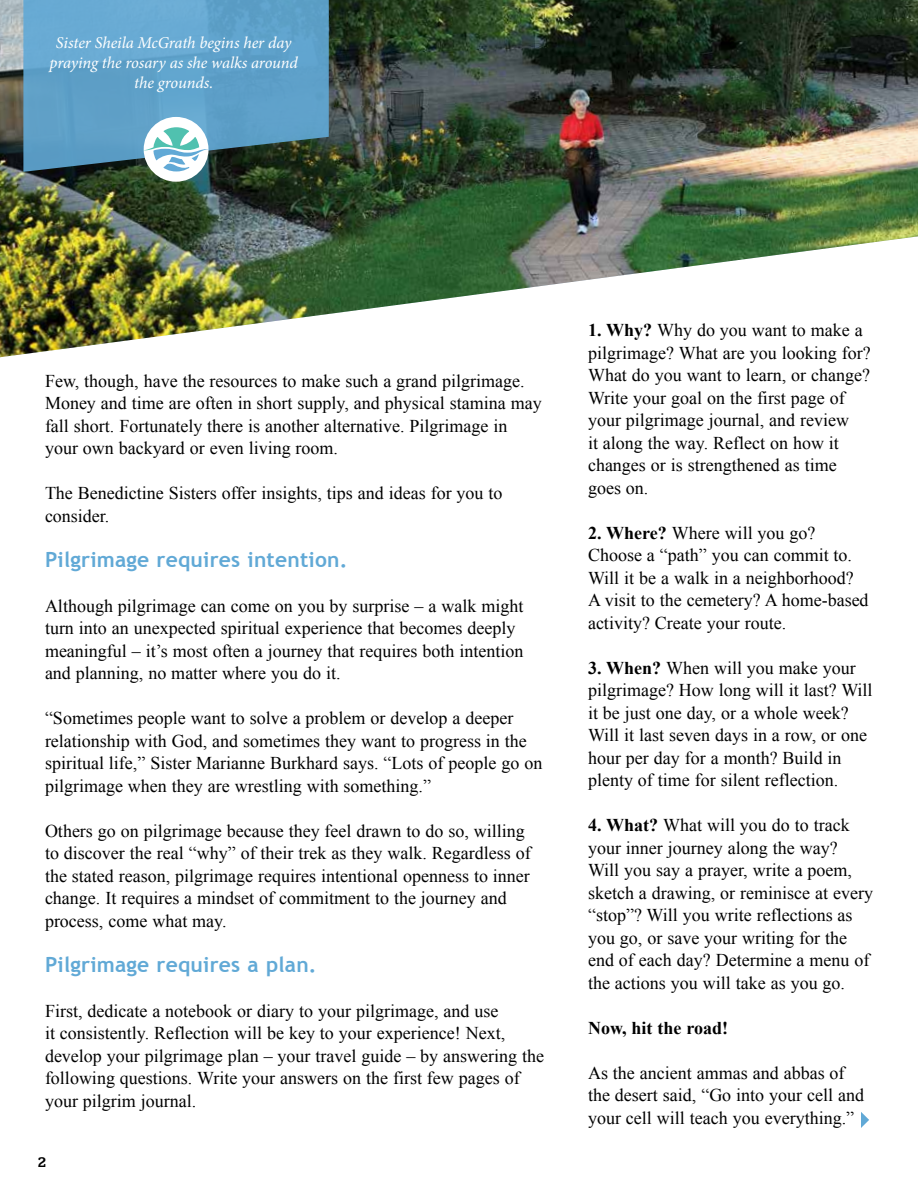
<style>
.page{position:relative;width:918px;height:1188px;background:#fff}
.page>*{position:absolute;margin:0;border:0;box-sizing:border-box;transform-origin:0 0}
.t1{font:700 21px "Trebuchet MS";letter-spacing:.01em;color:#61a9d6}
.t2{font:18px/22.5px "Times New Roman";color:#000}
.t3{font:700 18px "Times New Roman";color:#000}
.t4{font:italic 16.5px/19.8px "Minion Pro";letter-spacing:-.01em;color:#fff;text-align:center}
.t5{font:700 15px "Kameron";color:#000}
.s1{font-weight:700}
</style>
<div class="page">
<img style="left:0;top:0;width:918px;height:357px">
<svg style="left:23px;top:0;width:306px;height:172px;background:#5b98bb"></svg>
<div style="left:144px;top:117px;width:64px;height:65px;background:#fff;border-radius:50%"></div>
<svg style="left:144px;top:127px;width:65px;height:44px"></svg>
<p class="t4" style="left:49px;top:33px;width:250px">Sister Sheila McGrath begins her day praying the rosary as she walks around the grounds.</p>
<p class="t2" style="left:45px;top:369px;width:498px">Few, though, have the resources to make such a grand pilgrimage.<br>Money and time are often in short supply, and physical stamina may fall short. Fortunately there is another alternative. Pilgrimage in your own backyard or even living room.</p>
<p class="t2" style="left:45px;top:482px;width:459px">The Benedictine Sisters offer insights, tips and ideas for you to consider.</p>
<p class="t1" style="left:45px;top:546px;width:304px">Pilgrimage requires intention.</p>
<p class="t2" style="left:45px;top:594px;width:480px">Although pilgrimage can come on you by surprise – a walk might turn into an unexpected spiritual experience that becomes deeply meaningful – it’s most often a journey that requires both intention and planning, no matter where you do it.</p>
<p class="t2" style="left:45px;top:707px;width:499px">“Sometimes people want to solve a problem or develop a deeper relationship with God, and sometimes they want to progress in the spiritual life,” Sister Marianne Burkhard says. “Lots of people go on pilgrimage when they are wrestling with something.”</p>
<p class="t2" style="left:45px;top:819px;width:487px">Others go on pilgrimage because they feel drawn to do so, willing to discover the real “why” of their trek as they walk. Regardless of the stated reason, pilgrimage requires intentional openness to inner change. It requires a mindset of commitment to the journey and process, come what may.</p>
<p class="t1" style="left:45px;top:951px;width:273px">Pilgrimage requires a plan.</p>
<p class="t2" style="left:45px;top:999px;width:501px">First, dedicate a notebook or diary to your pilgrimage, and use<br>it consistently. Reflection will be key to your experience! Next, develop your pilgrimage plan – your travel guide – by answering the following questions. Write your answers on the first few pages of your pilgrim journal.</p>
<p class="t5" style="left:38px;top:1153px;width:11px">2</p>
<p class="t2" style="left:588px;top:319px;width:284px"><span class="s1">1. Why?</span> Why do you want to make a pilgrimage? What are you looking for?<br>What do you want to learn, or change?<br>Write your goal on the first page of your pilgrimage journal, and review<br>it along the way. Reflect on how it changes or is strengthened as time goes on.</p>
<p class="t2" style="left:588px;top:521px;width:282px"><span class="s1">2. Where?</span> Where will you go?<br>Choose a “path” you can commit to.<br>Will it be a walk in a neighborhood?<br>A visit to the cemetery? A home-based activity? Create your route.</p>
<p class="t2" style="left:588px;top:656px;width:286px"><span class="s1">3. When?</span> When will you make your pilgrimage? How long will it last? Will it be just one day, or a whole week?<br>Will it last seven days in a row, or one hour per day for a month? Build in plenty of time for silent reflection.</p>
<p class="t2" style="left:588px;top:814px;width:287px"><span class="s1">4. What?</span> What will you do to track your inner journey along the way?<br>Will you say a prayer, write a poem, sketch a drawing, or reminisce at every “stop”? Will you write reflections as you go, or save your writing for the end of each day? Determine a menu of the actions you will take as you go.</p>
<p class="t3" style="left:588px;top:1016px;width:142px">Now, hit the road!</p>
<p class="t2" style="left:588px;top:1061px;width:278px">As the ancient ammas and abbas of the desert said, “Go into your cell and your cell will teach you everything.”</p>
</div>
